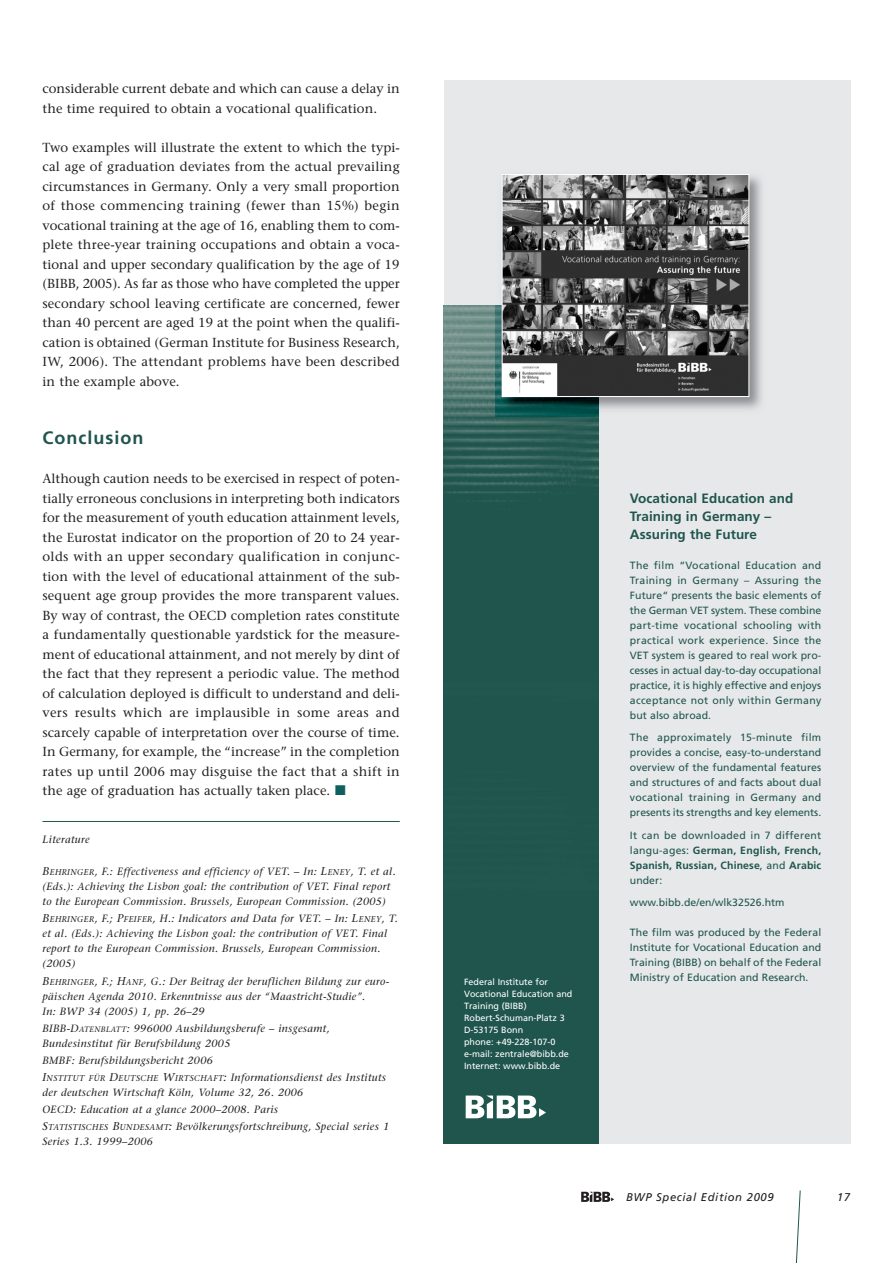
<style>
.page{position:relative;width:893px;height:1263px;background:#fff}
.page>*{position:absolute;margin:0;border:0;box-sizing:border-box;transform-origin:0 0}
.t1{font:700 18px "Frutiger";letter-spacing:.055em;color:#20554e}
.t2{font:700 13.5px/18px "Frutiger";letter-spacing:.005em;color:#20554e}
.t3{font:13.05px/19.5px "Stone Serif";letter-spacing:.005em;color:#231f20;text-align:justify}
.t4{font:italic 11.25px "Frutiger";letter-spacing:.055em;color:#231f20}
.t5{font:italic 10.5px/15px "Stone Serif";letter-spacing:.035em;color:#231f20}
.t6{font:10.5px/15px "Frutiger";letter-spacing:.005em;color:#20554e;text-align:justify}
.t7{font:700 10.5px/15px "Frutiger";letter-spacing:.01em;color:#20554e;text-align:justify}
.t8{font:9px/12px "Frutiger";color:#fff}
.s1{font-size:11.25px}
.s2{font-size:8.4px}
.s3{font-size:7.8px}
.s4{font-weight:400}
</style>
<div class="page">
<svg style="left:795px;top:1190px;width:6px;height:73px"></svg>
<img style="left:581px;top:1191px;width:33px;height:11px">
<hr style="left:43px;top:821px;width:357px;height:1px;background:#20554e">
<div style="left:444px;top:81px;width:406px;height:1063px;background:#e7e8e9"></div>
<img style="left:444px;top:305px;width:155px;height:839px">
<img style="left:495px;top:175px;width:267px;height:241px">
<img style="left:504px;top:176px;width:243px;height:219px">
<div style="left:502px;top:174px;width:247px;height:223px;border:1px solid #fff"></div>
<img style="left:465px;top:1095px;width:82px;height:23px">
<p class="t3" style="left:43px;top:80px;width:359px">considerable current debate and which can cause a delay in the time required to obtain a vocational qualification.</p>
<p class="t3" style="left:43px;top:139px;width:359px">Two examples will illustrate the extent to which the typi&shy;cal age of graduation deviates from the actual prevailing circumstances in Germany. Only a very small proportion of those commencing training (fewer than 15%) begin vocational training at the age of 16, enabling them to com&shy;plete three-year training occupations and obtain a voca&shy;tional and upper secondary qualification by the age of 19 (BIBB, 2005). As far as those who have completed the upper secondary school leaving certificate are concerned, fewer than 40 percent are aged 19 at the point when the qualifi&shy;cation is obtained (German Institute for Business Research, IW, 2006). The attendant problems have been described in the example above.</p>
<h1 class="t1" style="left:43px;top:431px;width:102px">Conclusion</h1>
<p class="t3" style="left:43px;top:470px;width:359px">Although caution needs to be exercised in respect of poten&shy;tially erroneous conclusions in interpreting both indicators for the measurement of youth education attainment levels, the Eurostat indicator on the proportion of 20 to 24 year&shy;olds with an upper secondary qualification in conjunc&shy;tion with the level of educational attainment of the sub&shy;sequent age group provides the more transparent values.<br>By way of contrast, the OECD completion rates constitute a fundamentally questionable yardstick for the measure&shy;ment of educational attainment, and not merely by dint of the fact that they represent a periodic value. The method of calculation deployed is difficult to understand and deli&shy;vers results which are implausible in some areas and scarcely capable of interpretation over the course of time.<br>In Germany, for example, the “increase” in the completion rates up until 2006 may disguise the fact that a shift in the age of graduation has actually taken place.</p>
<p class="t5" style="left:43px;top:833px;width:48px">Literature</p>
<p class="t5" style="left:43px;top:865px;width:355px"><span class="s1">B</span><span class="s2">EHRINGER</span>, F.: Effectiveness and efficiency of VET. – In: <span class="s1">L</span><span class="s2">ENEY</span>, T. et al. (Eds.): Achieving the Lisbon goal: the contribution of VET. Final report to the European Commission. Brussels, European Commission. (2005)</p>
<p class="t5" style="left:43px;top:912px;width:357px"><span class="s1">B</span><span class="s2">EHRINGER</span>, F.; <span class="s1">P</span><span class="s2">FEIFER</span>, H.: Indicators and Data for VET. – In: <span class="s1">L</span><span class="s2">ENEY</span>, T. et al. (Eds.): Achieving the Lisbon goal: the contribution of VET. Final report to the European Commission. Brussels, European Commission. (2005)</p>
<p class="t5" style="left:43px;top:974px;width:348px"><span class="s1">B</span><span class="s2">EHRINGER</span>, F.; <span class="s1">H</span><span class="s2">ANF</span>, G.: Der Beitrag der beruflichen Bildung zur euro&shy;päischen Agenda 2010. Erkenntnisse aus der “Maastricht-Studie”.<br>In: BWP 34 (2005) 1, pp. 26–29</p>
<p class="t5" style="left:43px;top:1021px;width:289px">BIBB-D<span class="s3">ATENBLATT</span>: 996000 Ausbildungsberufe – insgesamt,<br>Bundesinstitut für Berufsbildung 2005</p>
<p class="t5" style="left:43px;top:1053px;width:345px;line-height:17.1px">BMBF: Berufsbildungsbericht 2006<br><span class="s1">I</span><span class="s2">NSTITUT FÜR</span> <span class="s1">D</span><span class="s2">EUTSCHE</span> <span class="s1">W</span><span class="s2">IRTSCHAFT</span><span class="s1">:</span> Informationsdienst des Instituts</p>
<p class="t5" style="left:43px;top:1085px;width:348px;line-height:17.1px">der deutschen Wirtschaft Köln, Volume 32, 26. 2006<br>OECD: Education at a glance 2000–2008. Paris<br><span class="s1">S</span><span class="s2">TATISTISCHES</span> <span class="s1">B</span><span class="s2">UNDESAMT</span><span class="s1">:</span> Bevölkerungsfortschreibung, Special series 1</p>
<p class="t5" style="left:43px;top:1135px;width:112px">Series 1.3. 1999–2006</p>
<p class="t8" style="left:464px;top:977px;width:110px">Federal Institute for<br>Vocational Education and<br>Training (BIBB)<br>Robert-Schuman-Platz 3<br>D-53175 Bonn<br>phone: +49-228-107-0 e-mail: zentrale@bibb.de<br>Internet: www.bibb.de</p>
<p class="t2" style="left:630px;top:490px;width:165px">Vocational Education and<br>Training in Germany –<br>Assuring the Future</p>
<p class="t6" style="left:630px;top:558px;width:193px">The film “Vocational Education and Training in Germany – Assuring the Future“ presents the basic elements of the German VET system. These combine part-time vocational schooling with practical work experience. Since the VET system is geared to real work pro&shy;cesses in actual day-to-day occupational practice, it is highly effective and enjoys acceptance not only within Germany but also abroad.</p>
<p class="t6" style="left:630px;top:731px;width:193px">The approximately 15-minute film provides a concise, easy-to-understand overview of the fundamental features and structures of and facts about dual vocational training in Germany and presents its strengths and key elements.</p>
<p class="t7" style="left:630px;top:828px;width:193px"><span class="s4">It can be downloaded in 7 different langu-ages:</span> German, English, French, Spanish, Russian, Chinese<span class="s4">, and</span> Arabic <span class="s4">under:</span></p>
<p class="t6" style="left:630px;top:896px;width:156px">www.bibb.de/en/wlk32526.htm</p>
<p class="t6" style="left:630px;top:926px;width:193px">The film was produced by the Federal Institute for Vocational Education and Training (BIBB) on behalf of the Federal Ministry of Education and Research.</p>
<p class="t4" style="left:626px;top:1192px;width:149px">BWP Special Edition 2009</p>
<p class="t4" style="left:837px;top:1192px;width:15px">17</p>
</div>
